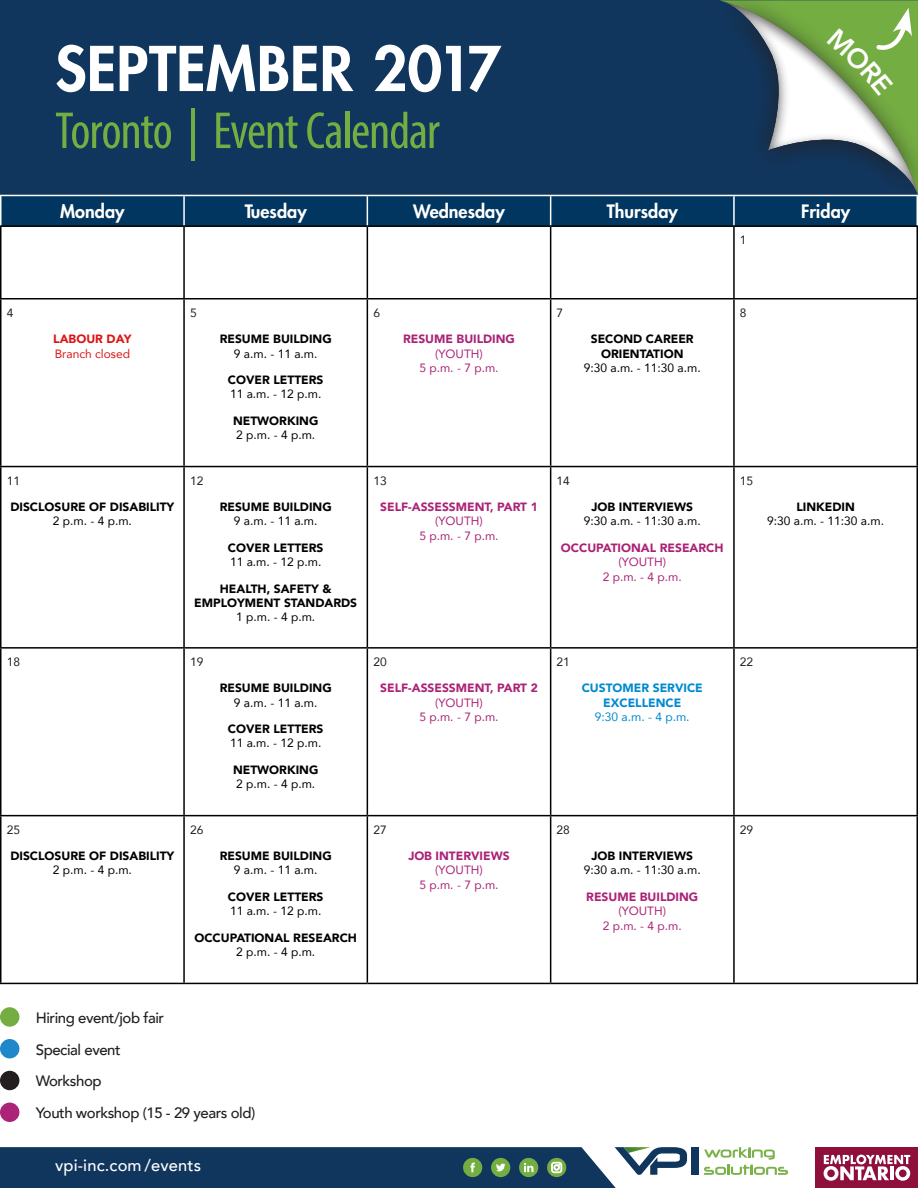
<style>
.page{position:relative;width:918px;height:1188px;background:#fff}
.page>*{position:absolute;margin:0;border:0;box-sizing:border-box;transform-origin:0 0}
.t1{font:800 60px "Futura Std";letter-spacing:.005em;color:#fff}
.Headline{font:condensed 52.5px "Myriad Pro";letter-spacing:-.025em;color:#74ad42}
.t2{font:800 18px "Futura Std";color:#fff}
.t3{font:500 16.5px "Avenir";letter-spacing:.01em;color:#fff}
.t4{font:500 15px "Avenir";letter-spacing:-.03em;color:#231f20}
.t5{font:900 12px/14.4px "Avenir";color:#000;text-align:center}
.t6{font:12px/14.4px "Avenir";color:#000}
.t7{font:900 12px/14.4px "Avenir";color:#aa2376;text-align:center}
.t8{font:12px/14.4px "Avenir";color:#aa2376;text-align:center}
.t9{font:900 12px/14.4px "Avenir";color:#0089cf;text-align:center}
.t10{font:12px "Avenir";color:#231f20}
.t11{font:12px/14.4px "Avenir";color:#dc1515}
.s1{font-weight:900}
.s2{font-weight:400}
</style>
<div class="page">
<div style="left:691px;top:1147px;width:7px;height:28px;background:#11365e"></div>
<svg style="left:704px;top:1147px;width:84px;height:28px"></svg>
<svg style="left:0;top:1147px;width:687px;height:41px;background:#2c4e6d"></svg>
<div style="left:816px;top:1147px;width:102px;height:41px;background:#8e0e3c"></div>
<svg style="left:824px;top:1155px;width:86px;height:26px"></svg>
<div style="left:0;top:1007px;width:19px;height:20px;background:#74ad42;border-radius:50%"></div>
<div style="left:0;top:1039px;width:19px;height:19px;background:#2088c9;border-radius:50%"></div>
<div style="left:0;top:1071px;width:19px;height:19px;background:#231f20;border-radius:50%"></div>
<div style="left:0;top:1103px;width:19px;height:19px;background:#ac2479;border-radius:50%"></div>
<hr style="left:0;top:225px;width:184px;height:2px;background:#000">
<hr style="left:184px;top:225px;width:183px;height:2px;background:#000">
<hr style="left:367px;top:225px;width:184px;height:2px;background:#000">
<hr style="left:551px;top:225px;width:183px;height:2px;background:#000">
<hr style="left:734px;top:225px;width:184px;height:2px;background:#000">
<hr style="left:0;top:298px;width:184px;height:1px;background:#000">
<hr style="left:184px;top:298px;width:183px;height:1px;background:#000">
<hr style="left:367px;top:298px;width:184px;height:1px;background:#000">
<hr style="left:551px;top:298px;width:183px;height:1px;background:#000">
<hr style="left:734px;top:298px;width:184px;height:1px;background:#000">
<hr style="left:0;top:466px;width:184px;height:1px;background:#000">
<hr style="left:184px;top:466px;width:183px;height:1px;background:#000">
<hr style="left:367px;top:466px;width:184px;height:1px;background:#000">
<hr style="left:551px;top:466px;width:183px;height:1px;background:#000">
<hr style="left:734px;top:466px;width:184px;height:1px;background:#000">
<hr style="left:0;top:647px;width:184px;height:2px;background:#000">
<hr style="left:184px;top:647px;width:183px;height:2px;background:#000">
<hr style="left:367px;top:647px;width:184px;height:2px;background:#000">
<hr style="left:551px;top:647px;width:183px;height:2px;background:#000">
<hr style="left:734px;top:647px;width:184px;height:2px;background:#000">
<hr style="left:0;top:815px;width:184px;height:1px;background:#000">
<hr style="left:184px;top:815px;width:183px;height:1px;background:#000">
<hr style="left:367px;top:815px;width:184px;height:1px;background:#000">
<hr style="left:551px;top:815px;width:183px;height:1px;background:#000">
<hr style="left:734px;top:815px;width:184px;height:1px;background:#000">
<hr style="left:0;top:983px;width:184px;height:1px;background:#000">
<hr style="left:184px;top:983px;width:183px;height:1px;background:#000">
<hr style="left:367px;top:983px;width:184px;height:1px;background:#000">
<hr style="left:551px;top:983px;width:183px;height:1px;background:#000">
<hr style="left:734px;top:983px;width:184px;height:1px;background:#000">
<hr style="left:0;top:227px;width:2px;height:71px;background:#000">
<hr style="left:0;top:299px;width:2px;height:167px;background:#000">
<hr style="left:0;top:467px;width:2px;height:180px;background:#000">
<hr style="left:0;top:649px;width:2px;height:166px;background:#000">
<hr style="left:0;top:816px;width:2px;height:167px;background:#000">
<hr style="left:183px;top:227px;width:2px;height:71px;background:#000">
<hr style="left:367px;top:227px;width:1px;height:71px;background:#000">
<hr style="left:550px;top:227px;width:1px;height:71px;background:#000">
<hr style="left:733px;top:227px;width:2px;height:71px;background:#000">
<hr style="left:916px;top:227px;width:2px;height:71px;background:#000">
<hr style="left:183px;top:299px;width:2px;height:167px;background:#000">
<hr style="left:367px;top:299px;width:1px;height:167px;background:#000">
<hr style="left:550px;top:299px;width:1px;height:167px;background:#000">
<hr style="left:733px;top:299px;width:2px;height:167px;background:#000">
<hr style="left:916px;top:299px;width:2px;height:167px;background:#000">
<hr style="left:183px;top:467px;width:2px;height:180px;background:#000">
<hr style="left:367px;top:467px;width:1px;height:180px;background:#000">
<hr style="left:550px;top:467px;width:1px;height:180px;background:#000">
<hr style="left:733px;top:467px;width:2px;height:180px;background:#000">
<hr style="left:916px;top:467px;width:2px;height:180px;background:#000">
<hr style="left:183px;top:649px;width:2px;height:166px;background:#000">
<hr style="left:367px;top:649px;width:1px;height:166px;background:#000">
<hr style="left:550px;top:649px;width:1px;height:166px;background:#000">
<hr style="left:733px;top:649px;width:2px;height:166px;background:#000">
<hr style="left:916px;top:649px;width:2px;height:166px;background:#000">
<hr style="left:183px;top:816px;width:2px;height:167px;background:#000">
<hr style="left:367px;top:816px;width:1px;height:167px;background:#000">
<hr style="left:550px;top:816px;width:1px;height:167px;background:#000">
<hr style="left:733px;top:816px;width:2px;height:167px;background:#000">
<hr style="left:916px;top:816px;width:2px;height:167px;background:#000">
<svg style="left:1px;top:0;width:917px;height:226px;background:#1e4461"></svg>
<p class="t1" style="left:55px;top:31px;width:448px">SEPTEMBER 2017</p>
<p class="Headline" style="left:55px;top:99px;width:386px">Toronto | Event Calendar</p>
<p class="t10" style="left:7px;top:303px;width:8px">4</p>
<p class="t2" style="left:60px;top:200px;width:66px">Monday</p>
<p class="t2" style="left:245px;top:200px;width:64px">Tuesday</p>
<p class="t2" style="left:413px;top:200px;width:93px">Wednesday</p>
<p class="t2" style="left:607px;top:200px;width:73px">Thursday</p>
<p class="t2" style="left:801px;top:200px;width:51px">Friday</p>
<p class="t10" style="left:740px;top:230px;width:8px">1</p>
<p class="t11" style="left:53px;top:331px;width:80px"><span class="s1">LABOUR DAY<br></span>Branch closed</p>
<p class="t10" style="left:190px;top:303px;width:8px">5</p>
<p class="t5" style="left:220px;top:331px;width:113px">RESUME BUILDING<br><span class="s2">9 a.m. - 11 a.m.</span></p>
<p class="t6" style="left:228px;top:372px;width:97px"><span class="s1">COVER LETTERS<br></span>11 a.m. - 12 p.m.</p>
<p class="t6" style="left:233px;top:413px;width:87px"><span class="s1">NETWORKING<br></span>2 p.m. - 4 p.m.</p>
<p class="t10" style="left:373px;top:303px;width:8px">6</p>
<p class="t8" style="left:403px;top:331px;width:113px"><span class="s1">RESUME BUILDING </span>(YOUTH)<br>5 p.m. - 7 p.m.</p>
<p class="t10" style="left:557px;top:303px;width:8px">7</p>
<p class="t5" style="left:584px;top:331px;width:118px">SECOND CAREER<br>ORIENTATION<br><span class="s2">9:30 a.m. - 11:30 a.m.</span></p>
<p class="t10" style="left:740px;top:303px;width:8px">8</p>
<p class="t10" style="left:7px;top:471px;width:15px">11</p>
<p class="t5" style="left:10px;top:499px;width:165px">DISCLOSURE OF DISABILITY<br><span class="s2">2 p.m. - 4 p.m.</span></p>
<p class="t10" style="left:190px;top:471px;width:15px">12</p>
<p class="t5" style="left:220px;top:499px;width:113px">RESUME BUILDING<br><span class="s2">9 a.m. - 11 a.m.</span></p>
<p class="t6" style="left:228px;top:540px;width:97px"><span class="s1">COVER LETTERS<br></span>11 a.m. - 12 p.m.</p>
<p class="t5" style="left:194px;top:581px;width:164px">HEALTH, SAFETY &amp;<br>EMPLOYMENT STANDARDS<br><span class="s2">1 p.m. - 4 p.m.</span></p>
<p class="t10" style="left:7px;top:652px;width:15px">18</p>
<p class="t10" style="left:190px;top:652px;width:15px">19</p>
<p class="t5" style="left:220px;top:681px;width:113px">RESUME BUILDING<br><span class="s2">9 a.m. - 11 a.m.</span></p>
<p class="t6" style="left:228px;top:721px;width:97px"><span class="s1">COVER LETTERS<br></span>11 a.m. - 12 p.m.</p>
<p class="t6" style="left:233px;top:762px;width:87px"><span class="s1">NETWORKING<br></span>2 p.m. - 4 p.m.</p>
<p class="t10" style="left:7px;top:820px;width:15px">25</p>
<p class="t5" style="left:10px;top:848px;width:165px">DISCLOSURE OF DISABILITY<br><span class="s2">2 p.m. - 4 p.m.</span></p>
<p class="t10" style="left:190px;top:820px;width:15px">26</p>
<p class="t5" style="left:220px;top:848px;width:113px">RESUME BUILDING<br><span class="s2">9 a.m. - 11 a.m.</span></p>
<p class="t6" style="left:228px;top:889px;width:97px"><span class="s1">COVER LETTERS<br></span>11 a.m. - 12 p.m.</p>
<p class="t5" style="left:194px;top:930px;width:164px">OCCUPATIONAL RESEARCH<br><span class="s2">2 p.m. - 4 p.m.</span></p>
<p class="t10" style="left:373px;top:471px;width:15px">13</p>
<p class="t7" style="left:380px;top:499px;width:159px">SELF-ASSESSMENT, PART 1 <span class="s2">(YOUTH)<br>5 p.m. - 7 p.m.</span></p>
<p class="t10" style="left:373px;top:652px;width:15px">20</p>
<p class="t7" style="left:380px;top:681px;width:159px">SELF-ASSESSMENT, PART 2 <span class="s2">(YOUTH)<br>5 p.m. - 7 p.m.</span></p>
<p class="t10" style="left:373px;top:820px;width:15px">27</p>
<p class="t8" style="left:408px;top:848px;width:103px"><span class="s1">JOB INTERVIEWS </span>(YOUTH)<br>5 p.m. - 7 p.m.</p>
<p class="t10" style="left:557px;top:471px;width:15px">14</p>
<p class="t6" style="left:584px;top:499px;width:118px;text-align:center"><span class="s1">JOB INTERVIEWS<br></span>9:30 a.m. - 11:30 a.m.</p>
<p class="t7" style="left:561px;top:540px;width:164px">OCCUPATIONAL RESEARCH <span class="s2">(YOUTH)<br>2 p.m. - 4 p.m.</span></p>
<p class="t10" style="left:740px;top:471px;width:15px">15</p>
<p class="t6" style="left:767px;top:499px;width:118px;text-align:center"><span class="s1">LINKEDIN<br></span>9:30 a.m. - 11:30 a.m.</p>
<p class="t10" style="left:557px;top:652px;width:15px">21</p>
<p class="t9" style="left:582px;top:681px;width:123px">CUSTOMER SERVICE<br>EXCELLENCE<br><span class="s2">9:30 a.m. - 4 p.m.</span></p>
<p class="t10" style="left:740px;top:652px;width:15px">22</p>
<p class="t10" style="left:557px;top:820px;width:15px">28</p>
<p class="t6" style="left:584px;top:848px;width:118px;text-align:center"><span class="s1">JOB INTERVIEWS<br></span>9:30 a.m. - 11:30 a.m.</p>
<p class="t8" style="left:586px;top:889px;width:113px"><span class="s1">RESUME BUILDING </span>(YOUTH)<br>2 p.m. - 4 p.m.</p>
<p class="t10" style="left:740px;top:820px;width:15px">29</p>
<p class="t4" style="left:36px;top:1005px;width:130px">Hiring event/job fair</p>
<p class="t4" style="left:36px;top:1036px;width:86px">Special event</p>
<p class="t4" style="left:36px;top:1068px;width:67px">Workshop</p>
<p class="t4" style="left:36px;top:1099px;width:221px">Youth workshop (15 - 29 years old)</p>
<p class="t3" style="left:55px;top:1151px;width:148px">vpi-inc.com /events</p>
</div>
